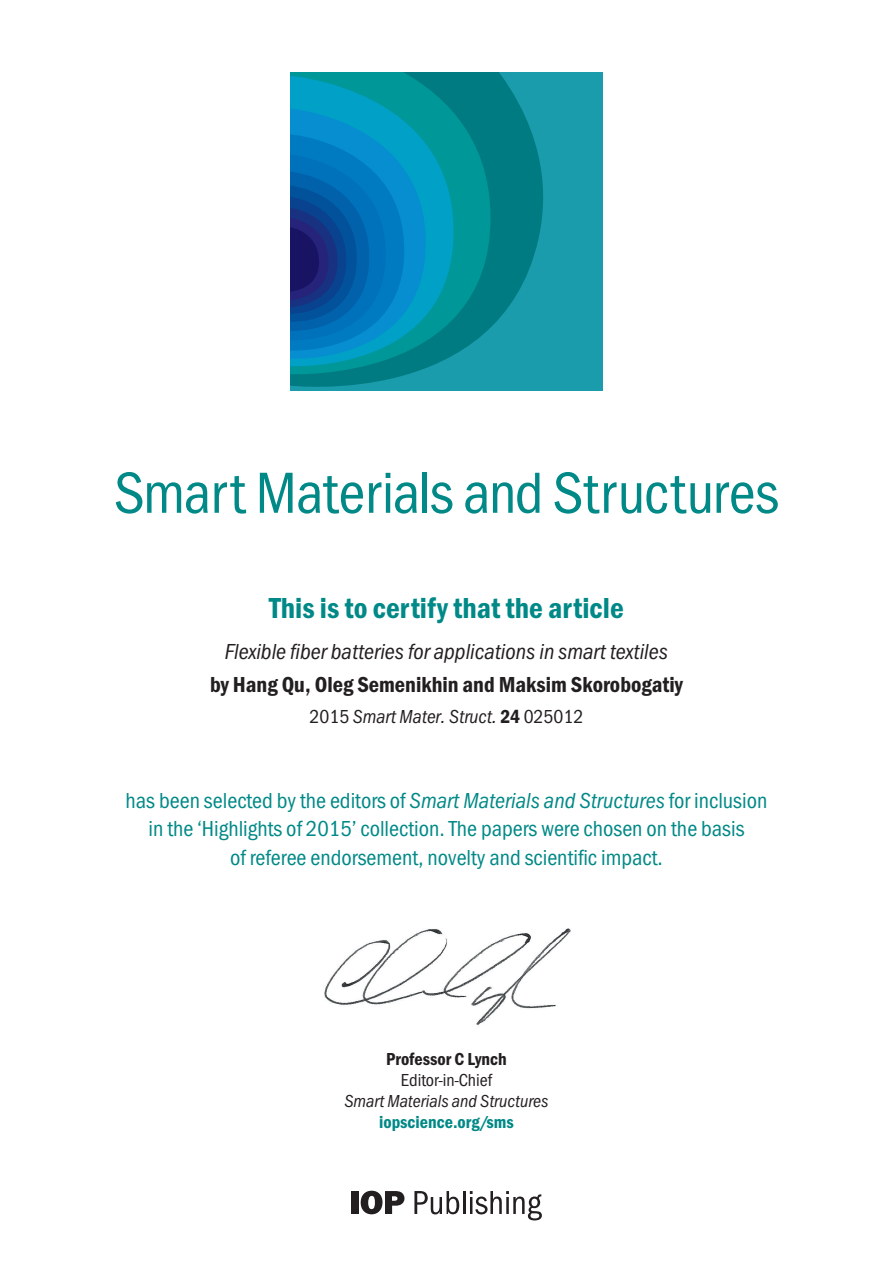
<style>
.page{position:relative;width:893px;height:1263px;background:#fff}
.page>*{position:absolute;margin:0;border:0;box-sizing:border-box;transform-origin:0 0}
.t1{font:60px "Franklin Got Cd Io P";letter-spacing:-.01em;color:#008987}
.t2{font:600 30px "Franklin Got Cd Io P";color:#008987}
.t3{font:22.5px/28.5px "Franklin Got Cd Io P";color:#008987;text-align:center}
.t4{font:italic 22.5px "Franklin Got Cd Io P";color:#231f20}
.t5{font:600 22.5px "Franklin Got Cd Io P";color:#231f20}
.t6{font:italic 19.5px "Franklin Got Cd Io P";color:#231f20}
.t7{font:italic 18px "Franklin Got Cd Io P";color:#231f20}
.t8{font:600 18px "Franklin Got Cd Io P";color:#008987}
.t9{font:600 18px "Franklin Got Cd Io P";color:#231f20}
.t10{font:18px "Franklin Got Cd Io P";color:#231f20}
.s1{font-style:normal}
.s2{font-weight:600;font-style:normal}
.s3{font-style:italic}
</style>
<div class="page">
<div style="left:351px;top:1191px;width:7px;height:23px;background:#231f20"></div>
<svg style="left:361px;top:1191px;width:43px;height:23px"></svg>
<svg style="left:414px;top:1191px;width:45px;height:23px"></svg>
<hr style="left:463px;top:1191px;width:2px;height:23px;background:#231f20">
<svg style="left:470px;top:1191px;width:72px;height:29px"></svg>
<img style="left:324px;top:928px;width:247px;height:97px">
<div style="left:290px;top:72px;width:313px;height:319px;background:#1a9cac"></div>
<svg style="left:290px;top:72px;width:253px;height:315px;fill:#007b81"></svg>
<svg style="left:290px;top:72px;width:200px;height:312px"></svg>
<svg style="left:290px;top:76px;width:164px;height:299px;background:#0095a6"></svg>
<svg style="left:290px;top:109px;width:136px;height:257px;background:#0472b2"></svg>
<h1 class="t1" style="left:114px;top:459px;width:666px">Smart Materials and Structures</h1>
<h2 class="t2" style="left:269px;top:591px;width:356px">This is to certify that the article</h2>
<p class="t4" style="left:225px;top:639px;width:445px">Flexible fiber batteries for applications in smart textiles</p>
<p class="t5" style="left:210px;top:671px;width:474px">by Hang Qu, Oleg Semenikhin and Maksim Skorobogatiy</p>
<p class="t6" style="left:310px;top:705px;width:275px"><span class="s1">2015</span> Smart Mater. Struct. <span class="s2">24</span> <span class="s1">025012</span></p>
<p class="t3" style="left:126px;top:786px;width:643px">has been selected by the editors of <span class="s3">Smart Materials and Structures</span> for inclusion in the ‘Highlights of 2015’ collection. The papers were chosen on the basis<br>of referee endorsement, novelty and scientific impact.</p>
<p class="t9" style="left:386px;top:1049px;width:122px">Professor C Lynch</p>
<p class="t10" style="left:401px;top:1070px;width:93px">Editor-in-Chief</p>
<p class="t7" style="left:344px;top:1091px;width:206px">Smart Materials and Structures</p>
<p class="t8" style="left:379px;top:1112px;width:136px">iopscience.org/sms</p>
</div>
